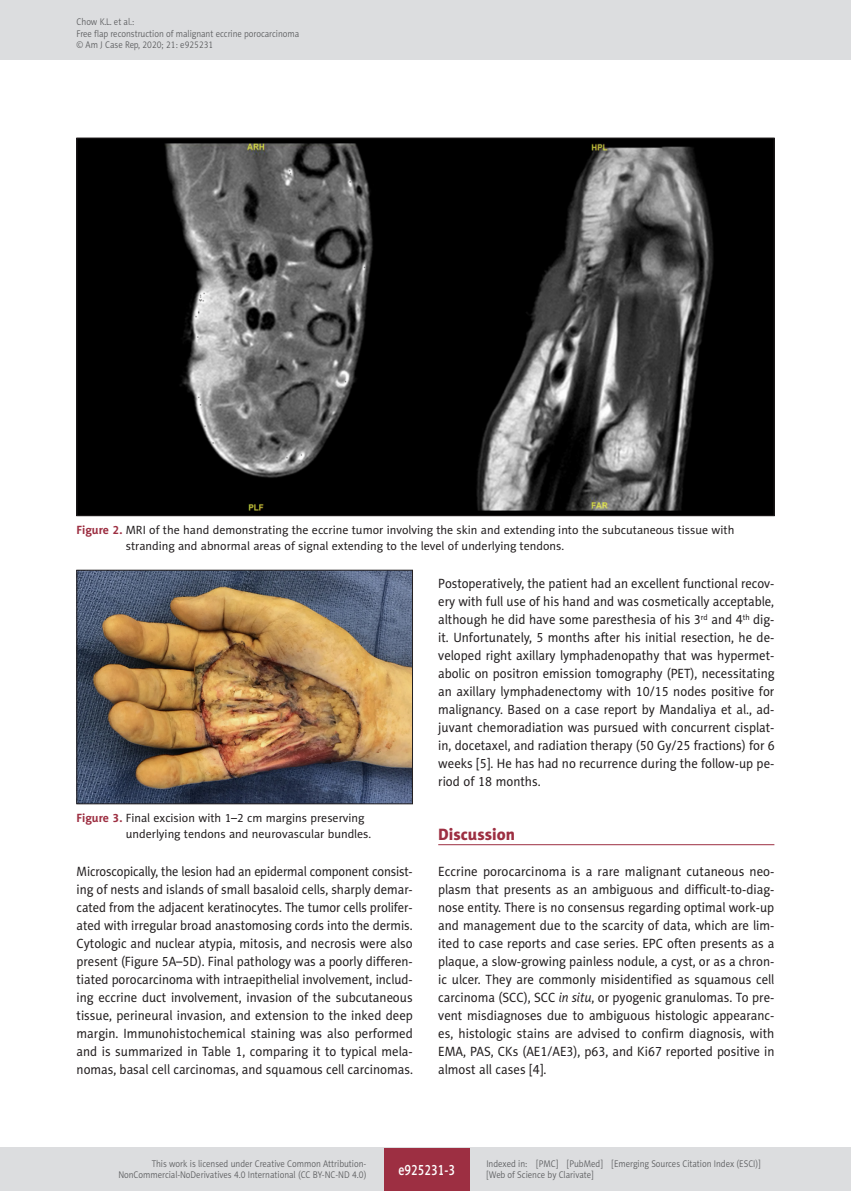
<style>
.page{position:relative;width:851px;height:1191px;background:#fff}
.page>*{position:absolute;margin:0;border:0;box-sizing:border-box;transform-origin:0 0}
.AJCR_Headline_1{font:16.5px "Naomi Sans EFN Heavy";color:#9d2f42}
.AJCR_e-PAGINA{font:15px "Naomi Sans EFN Medium";color:#fff;scale:.8 1}
.AJCR_Body{font:13.5px/18px "Naomi Sans EFN";color:#231f20;text-align:justify;scale:.92 1}
.AJCR_Body-2{font:13.5px/18px "Naomi Sans EFN";color:#231f20;text-align:justify;scale:.94 1}
.AJCR_Body-3{font:13.5px/18px "Naomi Sans EFN";color:#231f20;text-align:justify;scale:.96 1}
.AJCR_Rycina_tytul{font:12px/15.8px "Naomi Sans EFN";color:#231f20}
.AJCR_pagina_zywa{font:9.75px/11.2px "Naomi Sans EFN Light";color:#57585a;scale:.9 1}
.AJCR_pagina_sygnatur{font:9.75px "Naomi Sans EFN Light";color:#57585a;scale:.9 1}
.s1{font-weight:700;color:#9d2f42}
.s2{font-style:italic}
</style>
<div class="page">
<hr style="left:438px;top:844px;width:336px;height:1px;background:#9d2f42">
<img style="left:79px;top:140px;width:693px;height:374px">
<img style="left:79px;top:572px;width:331px;height:230px">
<div style="left:77px;top:570px;width:335px;height:234px;border:1px solid #231f20"></div>
<div style="left:0;top:0;width:850px;height:60px;background:#dcdddf"></div>
<div style="left:0;top:1148px;width:850px;height:43px;background:#dcdddf"></div>
<div style="left:384px;top:1147px;width:85px;height:43px;background:#9d2f42"></div>
<p class="AJCR_pagina_zywa" style="left:77px;top:16px;width:249px">Chow K.L. et al.:<br>Free flap reconstruction of malignant eccrine porocarcinoma</p>
<p class="AJCR_pagina_sygnatur" style="left:77px;top:39px;width:153px">© Am J Case Rep, 2020; 21: e925231</p>
<p class="AJCR_Rycina_tytul" style="left:126px;top:522px;width:610px;text-indent:-49px"><span class="s1">Figure 2.</span> MRI of the hand demonstrating the eccrine tumor involving the skin and extending into the subcutaneous tissue with stranding and abnormal areas of signal extending to the level of underlying tendons.</p>
<p class="AJCR_Rycina_tytul" style="left:126px;top:810px;width:247px;text-indent:-49px"><span class="s1">Figure 3.</span> Final excision with 1–2 cm margins preserving underlying tendons and neurovascular bundles.</p>
<p class="AJCR_Body" style="left:77px;top:862px;width:367px">Microscopically, the lesion had an epidermal component consist&shy;ing of nests and islands of small basaloid cells, sharply demar&shy;cated from the adjacent keratinocytes. The tumor cells prolifer&shy;ated with irregular broad anastomosing cords into the dermis.<br>Cytologic and nuclear atypia, mitosis, and necrosis were also present (Figure 5A–5D). Final pathology was a poorly differen&shy;tiated porocarcinoma with intraepithelial involvement, includ&shy;ing eccrine duct involvement, invasion of the subcutaneous tissue, perineural invasion, and extension to the inked deep margin. Immunohistochemical staining was also performed and is summarized in Table 1, comparing it to typical mela&shy;nomas, basal cell carcinomas, and squamous cell carcinomas.</p>
<p class="AJCR_Body-2" style="left:438px;top:574px;width:359px">Postoperatively, the patient had an excellent functional recov&shy;ery with full use of his hand and was cosmetically acceptable, although he did have some paresthesia of his 3<sup>rd</sup> and 4<sup>th</sup> dig&shy;it. Unfortunately, 5 months after his initial resection, he de&shy;veloped right axillary lymphadenopathy that was hypermet&shy;abolic on positron emission tomography (PET), necessitating an axillary lymphadenectomy with 10/15 nodes positive for malignancy. Based on a case report by Mandaliya et al., ad&shy;juvant chemoradiation was pursued with concurrent cisplat&shy;in, docetaxel, and radiation therapy (50 Gy/25 fractions) for 6 weeks [5]. He has had no recurrence during the follow-up pe&shy;riod of 18 months.</p>
<p class="AJCR_Headline_1" style="left:438px;top:824px;width:78px">Discussion</p>
<p class="AJCR_Body-3" style="left:438px;top:862px;width:352px">Eccrine porocarcinoma is a rare malignant cutaneous neo&shy;plasm that presents as an ambiguous and difficult-to-diag&shy;nose entity. There is no consensus regarding optimal work-up and management due to the scarcity of data, which are lim&shy;ited to case reports and case series. EPC often presents as a plaque, a slow-growing painless nodule, a cyst, or as a chron&shy;ic ulcer. They are commonly misidentified as squamous cell carcinoma (SCC), SCC <span class="s2">in situ</span>, or pyogenic granulomas. To pre&shy;vent misdiagnoses due to ambiguous histologic appearanc&shy;es, histologic stains are advised to confirm diagnosis, with EMA, PAS, CKs (AE1/AE3), p63, and Ki67 reported positive in almost all cases [4].</p>
<p class="AJCR_pagina_zywa" style="left:118px;top:1158px;width:277px;text-align:right">This work is licensed under Creative Common Attribution-<br>NonCommercial-NoDerivatives 4.0 International (CC BY-NC-ND 4.0)</p>
<p class="AJCR_e-PAGINA" style="left:398px;top:1160px;width:72px">e925231-3</p>
<p class="AJCR_pagina_zywa" style="left:486px;top:1158px;width:306px">Indexed in: [PMC] [PubMed] [Emerging Sources Citation Index (ESCI)] [Web of Science by Clarivate]</p>
</div>
